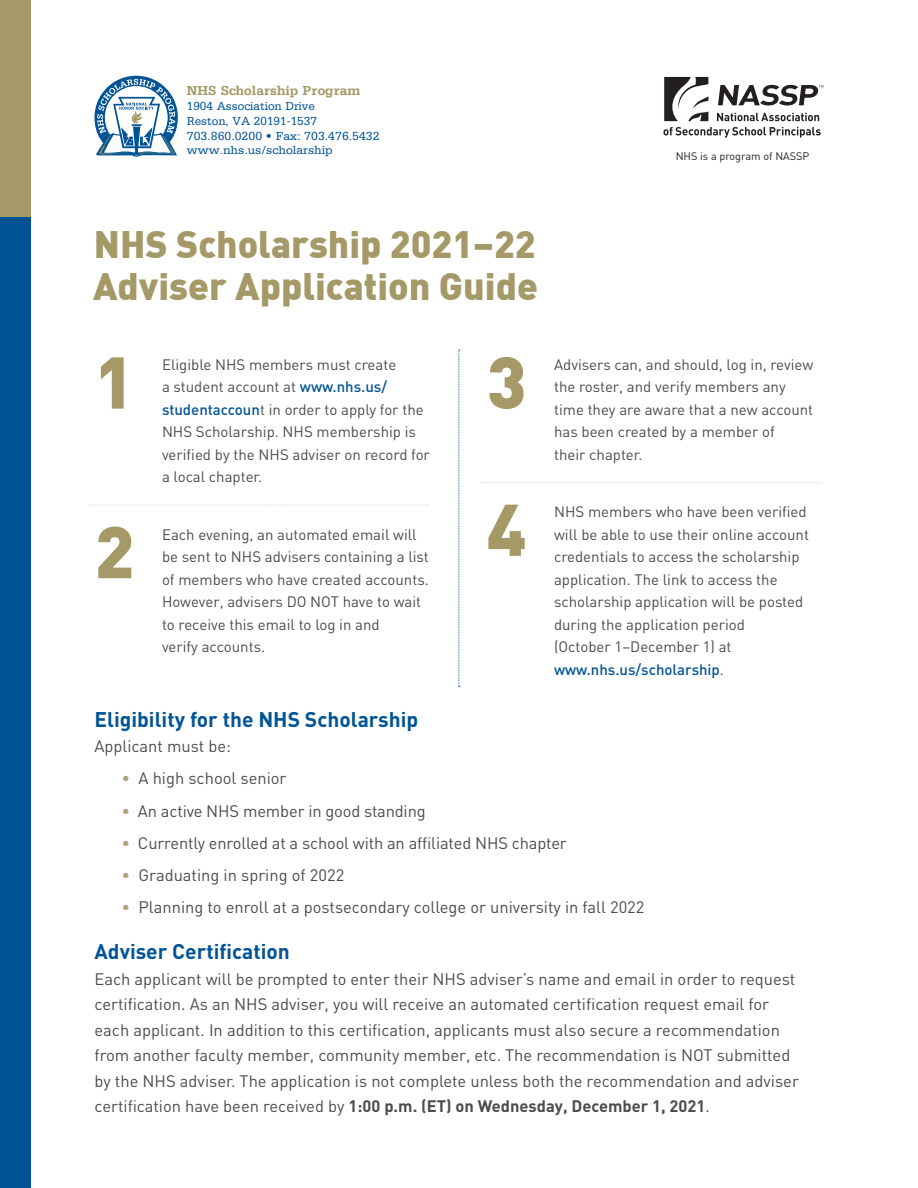
<style>
.page{position:relative;width:918px;height:1188px;background:#fff}
.page>*{position:absolute;margin:0;border:0;box-sizing:border-box;transform-origin:0 0}
.t1{font:900 72px "DIN";color:#a49967}
.t2{font:900 37.5px "DIN";color:#a49967}
.t3{font:700 21px "DIN";color:#005495}
.t4{font:16.5px/25.5px "DIN";color:#4b4c4d}
.t5{font:15px/22.5px "DIN";color:#4b4c4d}
.t6{font:700 13.65px "Serifa LT";color:#a49967}
.t7{font:12.3px/15px "Serifa LT";color:#005495;scale:.96 1}
.t8{font:12.3px "Serifa LT";color:#005495}
.t9{font:10.8px "DIN";color:#231f20}
.s1{font-weight:500;color:#005495}
.s2{color:#afa679}
.s3{font-weight:700}
</style>
<div class="page">
<div style="left:0;top:0;width:31px;height:1188px;background:#a49967"></div>
<svg style="left:94px;top:76px;width:84px;height:81px"></svg>
<div style="left:0;top:218px;width:31px;height:970px;background:#005495"></div>
<svg style="left:664px;top:127px;width:157px;height:11px"></svg>
<svg style="left:717px;top:113px;width:102px;height:8px"></svg>
<svg style="left:664px;top:77px;width:44px;height:44px"></svg>
<svg style="left:718px;top:85px;width:105px;height:21px"></svg>
<svg style="left:458px;top:350px;width:2px;height:337px"></svg>
<svg style="left:89px;top:505px;width:340px;height:1px"></svg>
<svg style="left:481px;top:482px;width:340px;height:1px"></svg>
<p class="t6" style="left:187px;top:82px;width:175px">NHS Scholarship Program</p>
<p class="t7" style="left:187px;top:99px;width:202px">1904 Association Drive<br>Reston, VA 20191-1537<br>703.860.0200 • Fax: 703.476.5432</p>
<p class="t8" style="left:187px;top:143px;width:147px">www.nhs.us/scholarship</p>
<p class="t2" style="left:94px;top:219px;width:443px">NHS Scholarship 2021–22</p>
<p class="t2" style="left:93px;top:261px;width:446px">Adviser Application Guide</p>
<p class="t9" style="left:676px;top:150px;width:135px">NHS is a program of NASSP</p>
<p class="t1" style="left:94px;top:334px;width:42px">1</p>
<p class="t1" style="left:486px;top:334px;width:42px">3</p>
<p class="t5" style="left:162px;top:353px;width:269px">Eligible NHS members must create<br>a student account at <span class="s1">www.nhs.us/ studentaccoun</span>t in order to apply for the NHS Scholarship. NHS membership is verified by the NHS adviser on record for a local chapter.</p>
<p class="t5" style="left:554px;top:353px;width:261px">Advisers can, and should, log in, review the roster, and verify members any time they are aware that a new account has been created by a member of<br>their chapter.</p>
<p class="t1" style="left:94px;top:504px;width:42px">2</p>
<p class="t5" style="left:162px;top:523px;width:268px">Each evening, an automated email will be sent to NHS advisers containing a list of members who have created accounts.<br>However, advisers DO NOT have to wait to receive this email to log in and<br>verify accounts.</p>
<p class="t1" style="left:487px;top:482px;width:42px">4</p>
<p class="t5" style="left:554px;top:500px;width:256px">NHS members who have been verified will be able to use their online account credentials to access the scholarship application. The link to access the scholarship application will be posted during the application period<br>(October 1–December 1) at <span class="s1">www.nhs.us/scholarship</span>.</p>
<p class="t3" style="left:94px;top:705px;width:325px">Eligibility for the NHS Scholarship</p>
<p class="t4" style="left:94px;top:733px;width:138px">Applicant must be:</p>
<p class="t4" style="left:122px;top:765px;width:167px"><span class="s2">•</span> A high school senior</p>
<p class="t4" style="left:122px;top:798px;width:306px"><span class="s2">•</span> An active NHS member in good standing</p>
<p class="t4" style="left:122px;top:830px;width:447px"><span class="s2">•</span> Currently enrolled at a school with an affiliated NHS chapter</p>
<p class="t4" style="left:122px;top:862px;width:224px"><span class="s2">•</span> Graduating in spring of 2022</p>
<p class="t4" style="left:122px;top:894px;width:525px"><span class="s2">•</span> Planning to enroll at a postsecondary college or university in fall 2022</p>
<p class="t3" style="left:94px;top:938px;width:197px">Adviser Certification</p>
<p class="t4" style="left:94px;top:966px;width:706px">Each applicant will be prompted to enter their NHS adviser’s name and email in order to request certification. As an NHS adviser, you will receive an automated certification request email for each applicant. In addition to this certification, applicants must also secure a recommendation from another faculty member, community member, etc. The recommendation is NOT submitted by the NHS adviser. The application is not complete unless both the recommendation and adviser certification have been received by <span class="s3">1:00 p.m. (ET) on Wednesday, December 1, 2021</span>.</p>
</div>
